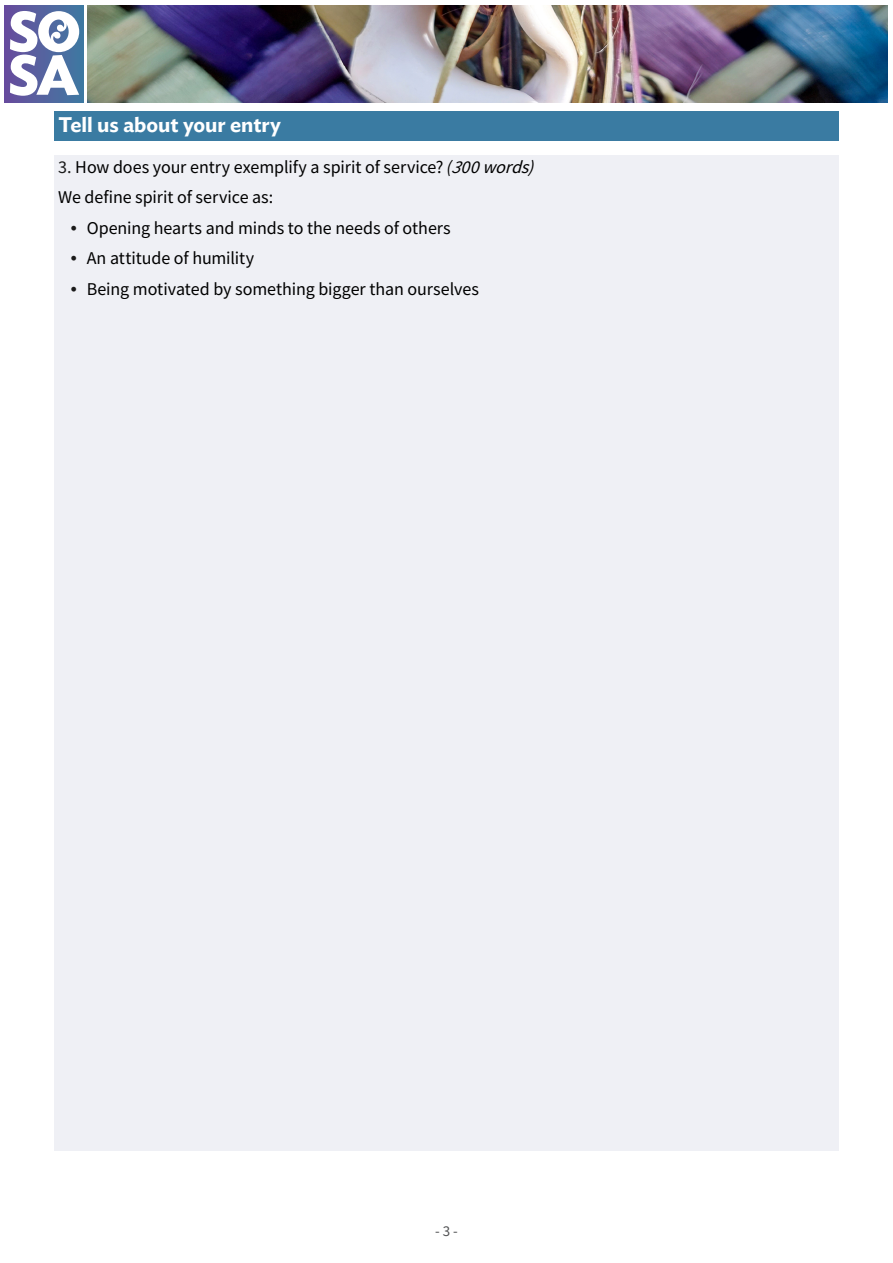
<style>
.page{position:relative;width:893px;height:1263px;background:#fff}
.page>*{position:absolute;margin:0;border:0;box-sizing:border-box;transform-origin:0 0}
.t1{font:600 21px "Ideal Sans";color:#fff}
.Questions_indented{font:18px "Source Sans Pro";letter-spacing:-.005em;color:#000}
.t2{font:15px "Source Sans Pro";color:#515254}
.s1{color:#1a1a1a}
.s2{font-style:italic}
.s3{font-family:"Ideal Sans";font-size:16.5px;color:#1a1a1a}
</style>
<div class="page">
<div style="left:54px;top:155px;width:785px;height:995px;background:#eff0f5"></div>
<div style="left:54px;top:111px;width:785px;height:30px;background:#3a7ba2"></div>
<img style="left:88px;top:6px;width:799px;height:96px">
<div style="left:4px;top:6px;width:79px;height:96px;background:linear-gradient(to right,#684b9d,#4079a2)"></div>
<svg style="left:10px;top:11px;width:69px;height:85px"></svg>
<p class="t1" style="left:58px;top:108px;width:224px">Tell us about your entry</p>
<p class="Questions_indented" style="left:58px;top:155px;width:483px"><span class="s1">3.</span> How does your entry exemplify a spirit of service? <span class="s2">(3</span><span class="s2">00words)</span></p>
<p class="Questions_indented" style="left:58px;top:186px;width:216px">We define spirit of service as:</p>
<p class="Questions_indented" style="left:70px;top:216px;width:382px"><span class="s3">•</span> Opening hearts and minds to the needs of others</p>
<p class="Questions_indented" style="left:70px;top:247px;width:185px"><span class="s3">•</span> An attitude of humility</p>
<p class="Questions_indented" style="left:70px;top:277px;width:410px"><span class="s3">•</span> Being motivated by something bigger than ourselves</p>
<p class="t2" style="left:435px;top:1221px;width:24px">- 3 -</p>
</div>
